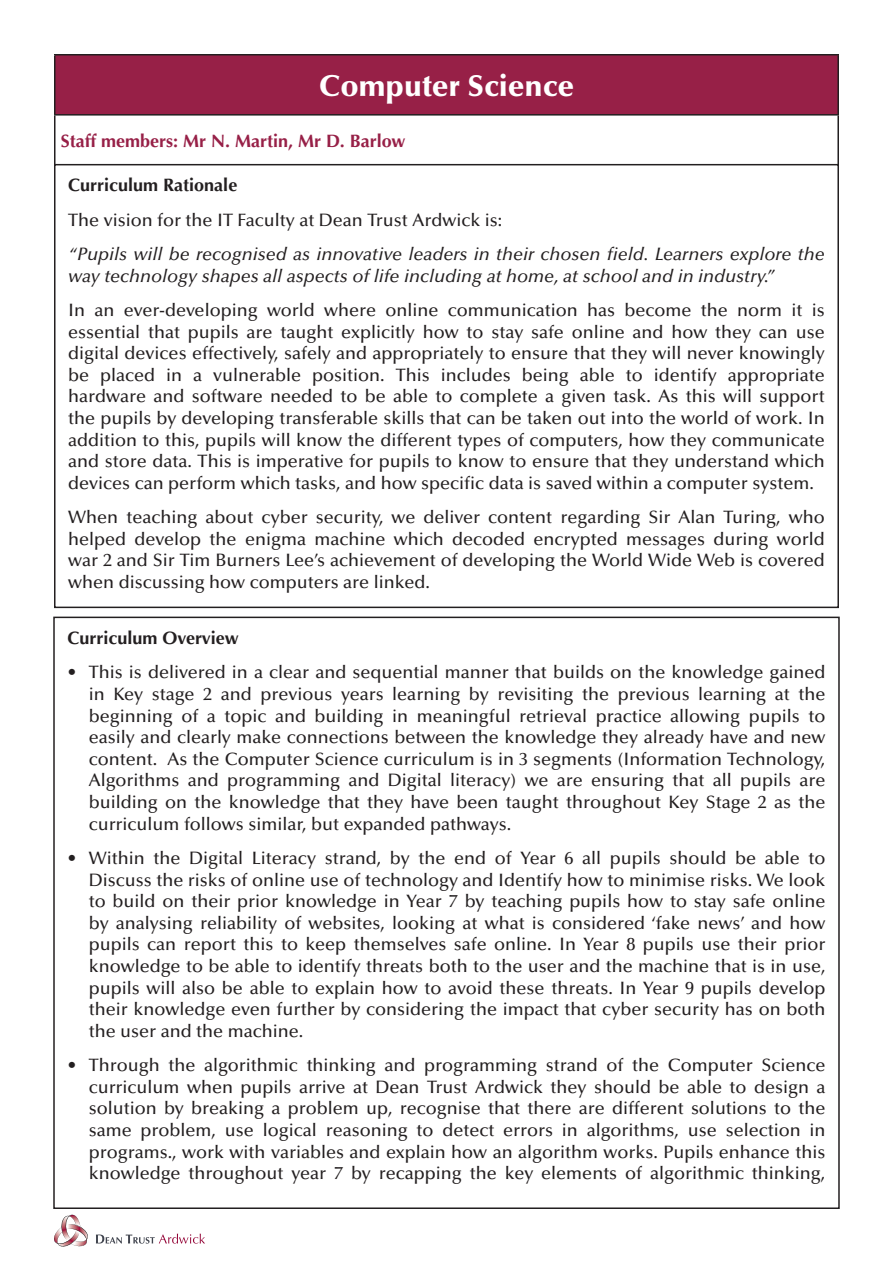
<style>
.page{position:relative;width:893px;height:1263px;background:#fff}
.page>*{position:absolute;margin:0;border:0;box-sizing:border-box;transform-origin:0 0}
.Main_Title{font:900 30px "Optima LT Pro";color:#fff}
.Main_Text{font:500 18px/21.6px "Optima LT Pro";color:#231f20;text-align:justify}
.Main_Text-2{font:italic 500 18px/21.6px "Optima LT Pro";color:#231f20}
.Main_Text-3{font:700 18px "Optima LT Pro";color:#231f20}
.Staff_Names{font:700 18px "Optima LT Pro";color:#972047}
</style>
<div class="page">
<svg style="left:54px;top:1215px;width:34px;height:32px"></svg>
<svg style="left:96px;top:1234px;width:109px;height:9px"></svg>
<div style="left:55px;top:55px;width:783px;height:60px;background:#972047"></div>
<hr style="left:54px;top:54px;width:785px;height:2px;background:#231f20">
<hr style="left:54px;top:56px;width:2px;height:58px;background:#231f20">
<hr style="left:837px;top:56px;width:2px;height:58px;background:#231f20">
<hr style="left:54px;top:114px;width:785px;height:2px;background:#231f20">
<hr style="left:54px;top:116px;width:2px;height:49px;background:#231f20">
<hr style="left:837px;top:116px;width:2px;height:49px;background:#231f20">
<div style="left:54px;top:164px;width:785px;height:444px;border:2px solid #231f20"></div>
<p class="Main_Title" style="left:319px;top:67px;width:257px">Computer Science</p>
<p class="Staff_Names" style="left:61px;top:129px;width:346px">Staff members: Mr N. Martin, Mr D. Barlow</p>
<p class="Main_Text-3" style="left:68px;top:174px;width:171px">Curriculum Rationale</p>
<p class="Main_Text" style="left:68px;top:209px;width:436px">The vision for the IT Faculty at Dean Trust Ardwick is:</p>
<p class="Main_Text-2" style="left:68px;top:243px;width:758px">“Pupils will be recognised as innovative leaders in their chosen field. Learners explore the way technology shapes all aspects of life including at home, at school and in industry.”</p>
<p class="Main_Text" style="left:68px;top:299px;width:758px">In an ever-developing world where online communication has become the norm it is essential that pupils are taught explicitly how to stay safe online and how they can use digital devices effectively, safely and appropriately to ensure that they will never knowingly be placed in a vulnerable position. This includes being able to identify appropriate hardware and software needed to be able to complete a given task. As this will support the pupils by developing transferable skills that can be taken out into the world of work. In addition to this, pupils will know the different types of computers, how they communicate and store data. This is imperative for pupils to know to ensure that they understand which devices can perform which tasks, and how specific data is saved within a computer system.</p>
<p class="Main_Text" style="left:68px;top:506px;width:758px">When teaching about cyber security, we deliver content regarding Sir Alan Turing, who helped develop the enigma machine which decoded encrypted messages during world war 2 and Sir Tim Burners Lee’s achievement of developing the World Wide Web is covered when discussing how computers are linked.</p>
<p class="Main_Text-3" style="left:68px;top:626px;width:173px">Curriculum Overview</p>
<p class="Main_Text" style="left:89px;top:661px;width:738px;text-indent:-21px">• This is delivered in a clear and sequential manner that builds on the knowledge gained in Key stage 2 and previous years learning by revisiting the previous learning at the beginning of a topic and building in meaningful retrieval practice allowing pupils to easily and clearly make connections between the knowledge they already have and new content. As the Computer Science curriculum is in 3 segments (Information Technology, Algorithms and programming and Digital literacy) we are ensuring that all pupils are building on the knowledge that they have been taught throughout Key Stage 2 as the curriculum follows similar, but expanded pathways.</p>
<p class="Main_Text" style="left:89px;top:847px;width:738px;text-indent:-21px">• Within the Digital Literacy strand, by the end of Year 6 all pupils should be able to Discuss the risks of online use of technology and Identify how to minimise risks. We look to build on their prior knowledge in Year 7 by teaching pupils how to stay safe online by analysing reliability of websites, looking at what is considered ‘fake news’ and how pupils can report this to keep themselves safe online. In Year 8 pupils use their prior knowledge to be able to identify threats both to the user and the machine that is in use, pupils will also be able to explain how to avoid these threats. In Year 9 pupils develop their knowledge even further by considering the impact that cyber security has on both the user and the machine.</p>
<p class="Main_Text" style="left:89px;top:1054px;width:738px;text-indent:-21px">• Through the algorithmic thinking and programming strand of the Computer Science curriculum when pupils arrive at Dean Trust Ardwick they should be able to design a solution by breaking a problem up, recognise that there are different solutions to the same problem, use logical reasoning to detect errors in algorithms, use selection in programs., work with variables and explain how an algorithm works. Pupils enhance this knowledge throughout year 7 by recapping the key elements of algorithmic thinking,</p>
</div>
